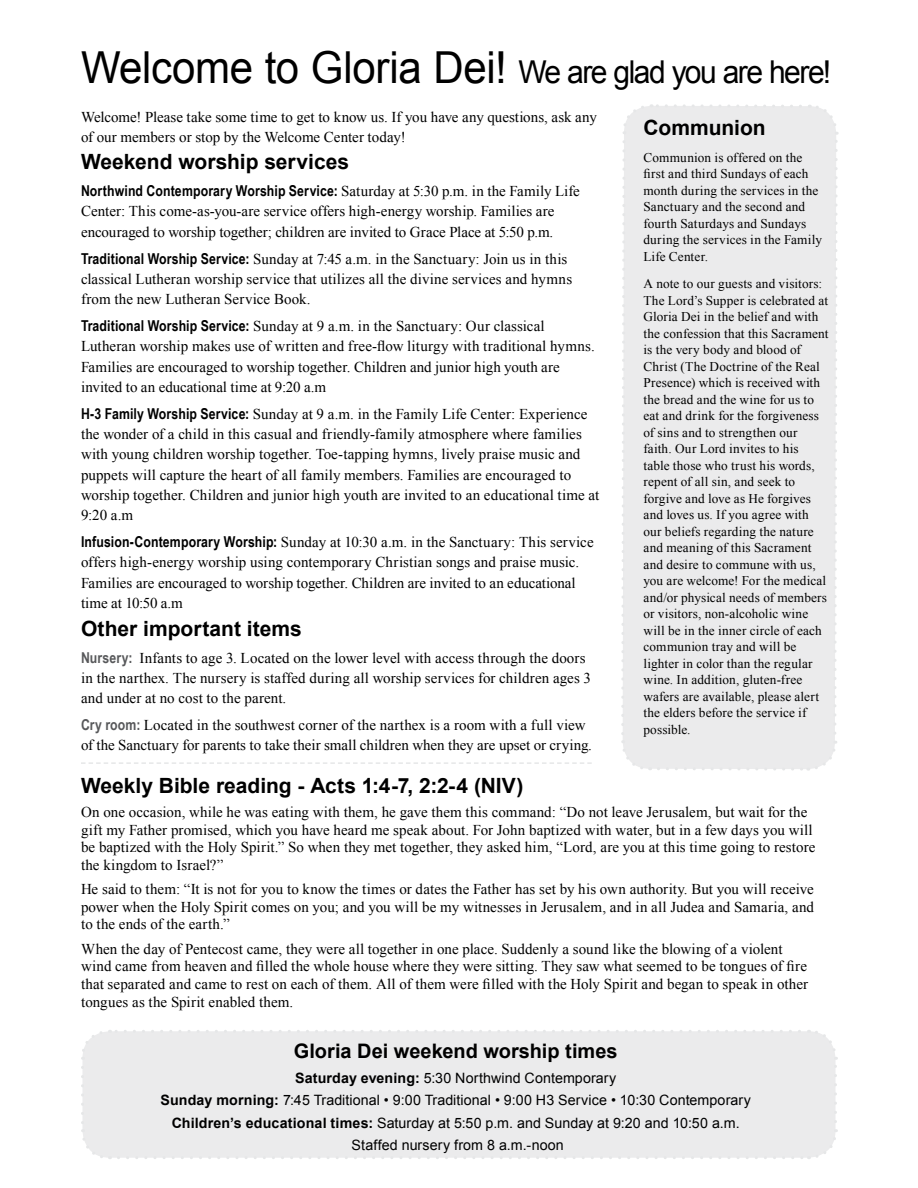
<style>
.page{position:relative;width:918px;height:1188px;background:#fff}
.page>*{position:absolute;margin:0;border:0;box-sizing:border-box;transform-origin:0 0}
.t1{font:31.5px "Arial";letter-spacing:-.05em;color:#000;scale:.95 1}
.t2{font:700 21px "Arial";color:#000}
.t3{font:700 19.95px "Arial";color:#000}
.t4{font:15px/20.2px "Times New Roman";letter-spacing:.005em;color:#000}
.t5{font:700 15px "Arial Narrow";letter-spacing:.01em;color:#000}
.t6{font:14.25px/22.2px "Arial";letter-spacing:.005em;color:#000;text-align:center}
.t7{font:13.35px/16.5px "Times New Roman";letter-spacing:.01em;color:#000}
.s1{font-size:44.1px}
.s2{font-family:"Times New Roman";font-weight:400}
.s3{font-family:"Arial Narrow";font-weight:700}
.s4{font-family:"Arial Narrow";font-weight:700;color:#58595b}
.s5{font-weight:700}
</style>
<div class="page">
<div style="left:82px;top:1031px;width:754px;height:127px;background:#ebebec;border-radius:27px"></div>
<svg style="left:81px;top:1030px;width:719px;height:29px"></svg>
<svg style="left:81px;top:1067px;width:30px;height:92px"></svg>
<svg style="left:118px;top:1129px;width:720px;height:30px"></svg>
<svg style="left:808px;top:1030px;width:30px;height:92px"></svg>
<div style="left:621px;top:104px;width:218px;height:667px;background:#ebebec"></div>
<svg style="left:81px;top:762px;width:511px;height:2px"></svg>
<h1 class="t1" style="left:81px;top:52px;width:791px"><span class="s1">Welcome to Gloria Dei!</span> We are glad you are here!</h1>
<h2 class="t2" style="left:644px;top:113px;width:124px">Communion</h2>
<p class="t7" style="left:644px;top:149px;width:180px">Communion is offered on the first and third Sundays of each month during the services in the<br>Sanctuary and the second and fourth Saturdays and Sundays during the services in the Family<br>Life Center.</p>
<p class="t7" style="left:644px;top:275px;width:187px">A note to our guests and visitors:<br>The Lord’s Supper is celebrated at<br>Gloria Dei in the belief and with the confession that this Sacrament is the very body and blood of<br>Christ (The Doctrine of the Real<br>Presence) which is received with the bread and the wine for us to eat and drink for the forgiveness of sins and to strengthen our faith. Our Lord invites to his<br>table those who trust his words, repent of all sin, and seek to forgive and love as He forgives and loves us. If you agree with our beliefs regarding the nature and meaning of this Sacrament and desire to commune with us, you are welcome! For the medical and/or physical needs of members or visitors, non-alcoholic wine will be in the inner circle of each communion tray and will be lighter in color than the regular wine. In addition, gluten-free wafers are available, please alert the elders before the service if possible.</p>
<p class="t4" style="left:81px;top:106px;width:517px">Welcome! Please take some time to get to know us. If you have any questions, ask any of our members or stop by the Welcome Center today!</p>
<h2 class="t2" style="left:81px;top:148px;width:270px">Weekend worship services</h2>
<p class="t5" style="left:81px;top:179px;width:500px">Northwind Contemporary Worship Service: <span class="s2">Saturday at 5:30 p.m. in the Family Life</span></p>
<p class="t4" style="left:81px;top:201px;width:475px">Center: This come-as-you-are service offers high-energy worship. Families are encouraged to worship together; children are invited to Grace Place at 5:50 p.m.</p>
<p class="t4" style="left:81px;top:248px;width:493px"><span class="s3">Traditional Worship Service:</span> Sunday at 7:45 a.m. in the Sanctuary: Join us in this classical Lutheran worship service that utilizes all the divine services and hymns from the new Lutheran Service Book.</p>
<p class="t4" style="left:81px;top:316px;width:515px"><span class="s3">Traditional Worship Service:</span> Sunday at 9 a.m. in the Sanctuary: Our classical Lutheran worship makes use of written and free-flow liturgy with traditional hymns.<br>Families are encouraged to worship together. Children and junior high youth are invited to an educational time at 9:20 a.m</p>
<p class="t4" style="left:81px;top:403px;width:520px"><span class="s3">H-3 Family Worship Service:</span> Sunday at 9 a.m. in the Family Life Center: Experience the wonder of a child in this casual and friendly-family atmosphere where families with young children worship together. Toe-tapping hymns, lively praise music and puppets will capture the heart of all family members. Families are encouraged to worship together. Children and junior high youth are invited to an educational time at 9:20 a.m</p>
<p class="t4" style="left:81px;top:532px;width:514px"><span class="s3">Infusion-Contemporary Worship:</span> Sunday at 10:30 a.m. in the Sanctuary: This service offers high-energy worship using contemporary Christian songs and praise music.<br>Families are encouraged to worship together. Children are invited to an educational time at 10:50 a.m</p>
<h2 class="t2" style="left:81px;top:614px;width:223px">Other important items</h2>
<p class="t4" style="left:81px;top:647px;width:512px"><span class="s4">Nursery:</span> Infants to age 3. Located on the lower level with access through the doors in the narthex. The nursery is staffed during all worship services for children ages 3 and under at no cost to the parent.</p>
<p class="t4" style="left:81px;top:715px;width:513px"><span class="s4">Cry room:</span> Located in the southwest corner of the narthex is a room with a full view of the Sanctuary for parents to take their small children when they are upset or crying.</p>
<h2 class="t2" style="left:81px;top:771px;width:444px">Weekly Bible reading - Acts 1:4-7, 2:2-4 (NIV)</h2>
<p class="t4" style="left:81px;top:803px;width:736px;line-height:17.7px">On one occasion, while he was eating with them, he gave them this command: “Do not leave Jerusalem, but wait for the gift my Father promised, which you have heard me speak about. For John baptized with water, but in a few days you will be baptized with the Holy Spirit.” So when they met together, they asked him, “Lord, are you at this time going to restore the kingdom to Israel?”</p>
<p class="t4" style="left:81px;top:880px;width:735px;line-height:17.7px;text-align:justify">He said to them: “It is not for you to know the times or dates the Father has set by his own authority. But you will receive power when the Holy Spirit comes on you; and you will be my witnesses in Jerusalem, and in all Judea and Samaria, and to the ends of the earth.”</p>
<p class="t4" style="left:81px;top:940px;width:729px;line-height:17.7px">When the day of Pentecost came, they were all together in one place. Suddenly a sound like the blowing of a violent wind came from heaven and filled the whole house where they were sitting. They saw what seemed to be tongues of fire that separated and came to rest on each of them. All of them were filled with the Holy Spirit and began to speak in other tongues as the Spirit enabled them.</p>
<h3 class="t3" style="left:294px;top:1038px;width:325px">Gloria Dei weekend worship times</h3>
<p class="t6" style="left:160px;top:1067px;width:592px"><span class="s5">Saturday evening:</span> 5:30 Northwind Contemporary<br><span class="s5">Sunday morning:</span> 7:45 Traditional • 9:00 Traditional • 9:00 H3 Service • 10:30 Contemporary <span class="s5">Children’s educational times:</span> Saturday at 5:50 p.m. and Sunday at 9:20 and 10:50 a.m.<br>Staffed nursery from 8 a.m.-noon</p>
</div>
